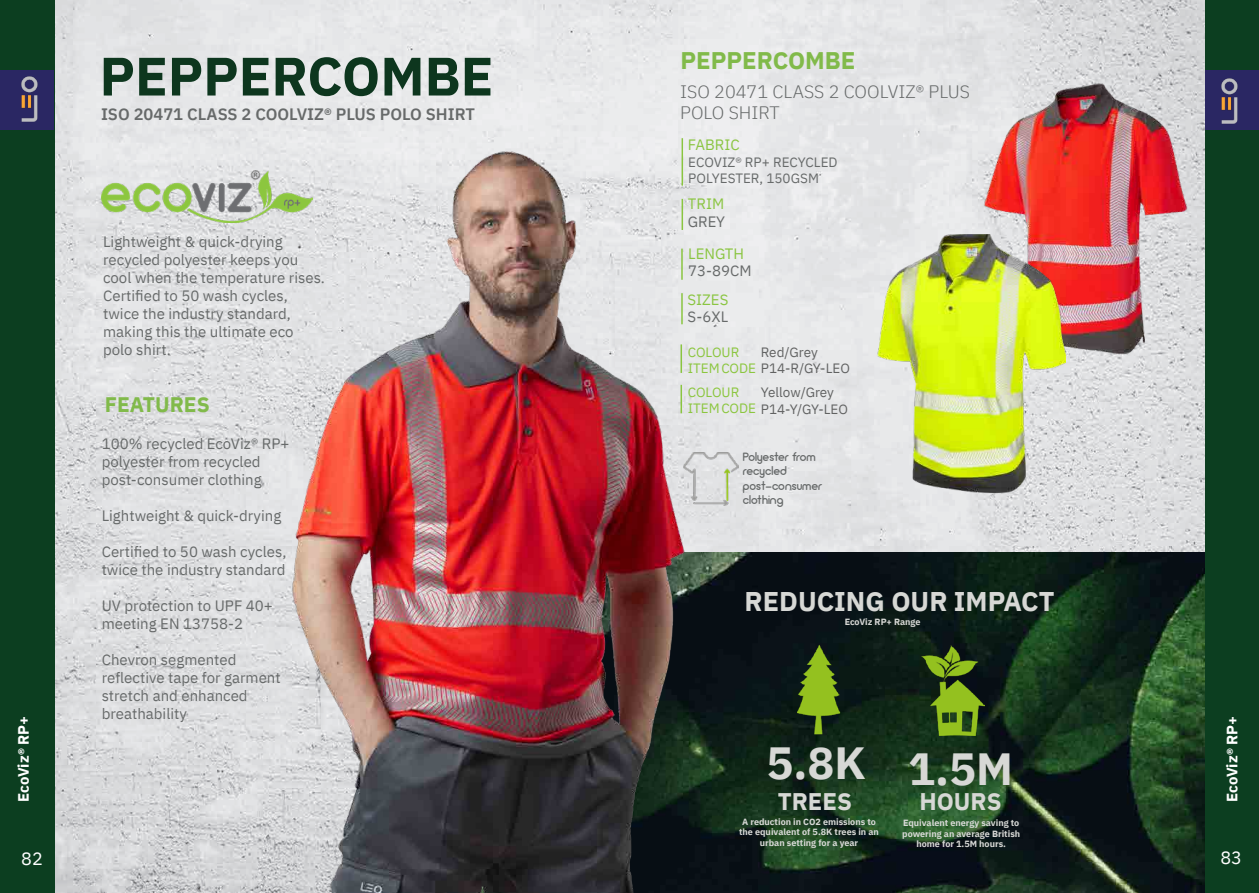
<style>
.page{position:relative;width:1259px;height:893px;background:#fff}
.page>*{position:absolute;margin:0;border:0;box-sizing:border-box;transform-origin:0 0}
.t1{font:700 54px "IBM Plex Sans";color:#0d361e}
.t2{font:700 45px "IBM Plex Sans";color:#d7d8d5}
.t3{font:700 27px "IBM Plex Sans";color:#d7d8d5}
.t4{font:700 24px "IBM Plex Sans";color:#81ba4a}
.t5{font:700 24px "IBM Plex Sans";color:#d7d8d5}
.t6{font:700 21px "IBM Plex Sans";color:#81ba4a}
.t7{font:300 18px/21.6px "IBM Plex Sans";color:#676a6a}
.t8{font:18px "IBM Plex Sans";color:#fff}
.t9{font:600 16.5px "IBM Plex Sans";color:#676a6a}
.t10{font:15px/18px "IBM Plex Sans";color:#676a6a}
.t11{font:15px "IBM Plex Sans";color:#8ac541}
.t12{font:700 15px "IBM Plex Sans";color:#fff}
.t13{font:13.5px "IBM Plex Sans";color:#616262}
.t14{font:13.5px/16.2px "IBM Plex Sans";color:#676a6a}
.t15{font:13.5px "IBM Plex Sans";color:#8bc63e}
.t16{font:12px/14.4px "Arciform";letter-spacing:.005em;color:#676a6a}
.t17{font:700 9px/10.8px "IBM Plex Sans";color:#d7d8d5;text-align:center}
.s1{color:#8bc63e}
</style>
<div class="page">
<img style="left:54px;top:0;width:1151px;height:893px">
<div style="left:0;top:0;width:54px;height:893px;background:#0c3e20"></div>
<img style="left:102px;top:171px;width:185px;height:52px">
<img style="left:699px;top:553px;width:506px;height:340px">
<img style="left:287px;top:120px;width:412px;height:773px">
<div style="left:0;top:71px;width:53px;height:59px;background:#2a2763"></div>
<img style="left:21px;top:76px;width:17px;height:46px">
<div style="left:1205px;top:0;width:54px;height:893px;background:#0c3e20"></div>
<img style="left:974px;top:73px;width:223px;height:291px">
<img style="left:869px;top:235px;width:196px;height:265px">
<hr style="left:681px;top:293px;width:2px;height:31px;background:#8ac541">
<img style="left:684px;top:453px;width:54px;height:52px">
<div style="left:1205px;top:71px;width:54px;height:59px;background:#2a2763"></div>
<img style="left:1221px;top:78px;width:17px;height:46px">
<img style="left:796px;top:645px;width:44px;height:89px">
<img style="left:921px;top:645px;width:63px;height:91px">
<hr style="left:681px;top:138px;width:2px;height:48px;background:#8ac541">
<hr style="left:681px;top:199px;width:2px;height:31px;background:#8ac541">
<hr style="left:681px;top:249px;width:2px;height:31px;background:#8ac541">
<hr style="left:680px;top:385px;width:2px;height:28px;background:#8ac541">
<hr style="left:680px;top:344px;width:2px;height:29px;background:#8ac541">
<p class="t12" style="left:12px;top:802px;width:88px;rotate:-90deg">EcoViz® RP+</p>
<p class="t1" style="left:100px;top:33px;width:395px">PEPPERCOMBE</p>
<p class="t9" style="left:101px;top:101px;width:375px">ISO 20471 CLASS 2 COOLVIZ® PLUS POLO SHIRT</p>
<p class="t10" style="left:103px;top:231px;width:181px">Lightweight &amp; quick-drying</p>
<p class="t10" style="left:103px;top:249px;width:223px">recycled polyester keeps you cool when the temperature rises.<br>Certified to 50 wash cycles, twice the industry standard, making this the ultimate eco polo shirt.</p>
<p class="t6" style="left:105px;top:388px;width:106px">FEATURES</p>
<p class="t10" style="left:102px;top:433px;width:189px">100% recycled EcoViz® RP+ polyester from recycled post-consumer clothing</p>
<p class="t10" style="left:102px;top:505px;width:181px">Lightweight &amp; quick-drying</p>
<p class="t10" style="left:102px;top:541px;width:186px">Certified to 50 wash cycles, twice the industry standard</p>
<p class="t10" style="left:102px;top:595px;width:173px">UV protection to UPF 40+ meeting EN 13758-2</p>
<p class="t10" style="left:102px;top:649px;width:136px">Chevron segmented</p>
<p class="t10" style="left:102px;top:667px;width:180px">reflective tape for garment stretch and enhanced breathability</p>
<p class="t4" style="left:680px;top:42px;width:176px">PEPPERCOMBE</p>
<p class="t7" style="left:680px;top:79px;width:291px">ISO 20471 CLASS 2 COOLVIZ® PLUS<br>POLO SHIRT</p>
<p class="t11" style="left:688px;top:133px;width:54px">FABRIC</p>
<p class="t14" style="left:688px;top:153px;width:151px">ECOVIZ® RP+ RECYCLED<br>POLYESTER, 150GSM</p>
<p class="t11" style="left:688px;top:193px;width:38px">TRIM</p>
<p class="t10" style="left:688px;top:211px;width:39px">GREY</p>
<p class="t11" style="left:688px;top:242px;width:57px">LENGTH</p>
<p class="t10" style="left:688px;top:260px;width:65px">73-89CM</p>
<p class="t11" style="left:687px;top:288px;width:42px">SIZES</p>
<p class="t10" style="left:687px;top:307px;width:42px">S-6XL</p>
<p class="t15" style="left:688px;top:341px;width:53px">COLOUR</p>
<p class="t13" style="left:688px;top:358px;width:163px"><span class="s1">ITEM CODE</span> P14-R/GY-LEO</p>
<p class="t13" style="left:761px;top:342px;width:58px">Red/Grey</p>
<p class="t15" style="left:688px;top:382px;width:53px">COLOUR</p>
<p class="t13" style="left:688px;top:398px;width:161px"><span class="s1">ITEM CODE</span> P14-Y/GY-LEO</p>
<p class="t13" style="left:761px;top:382px;width:75px">Yellow/Grey</p>
<p class="t16" style="left:743px;top:449px;width:74px">Polyester from</p>
<p class="t16" style="left:743px;top:464px;width:80px">recycled post-consumer clothing</p>
<p class="t3" style="left:744px;top:580px;width:311px">REDUCING OUR IMPACT</p>
<p class="t17" style="left:844px;top:616px;width:77px">EcoViz RP+ Range</p>
<p class="t2" style="left:766px;top:727px;width:101px">5.8K</p>
<p class="t5" style="left:778px;top:783px;width:76px">TREES</p>
<p class="t17" style="left:739px;top:815px;width:141px">A reduction in CO2 emissions to the equivalent of 5.8K trees in an urban setting for a year</p>
<p class="t2" style="left:908px;top:733px;width:106px">1.5M</p>
<p class="t5" style="left:919px;top:783px;width:84px">HOURS</p>
<p class="t17" style="left:902px;top:816px;width:119px">Equivalent energy saving to powering an average British home for 1.5M hours.</p>
<p class="t12" style="left:1220px;top:802px;width:88px;rotate:-90deg">EcoViz® RP+</p>
<p class="t8" style="left:21px;top:845px;width:23px">82</p>
<p class="t8" style="left:1220px;top:844px;width:23px">83</p>
</div>
